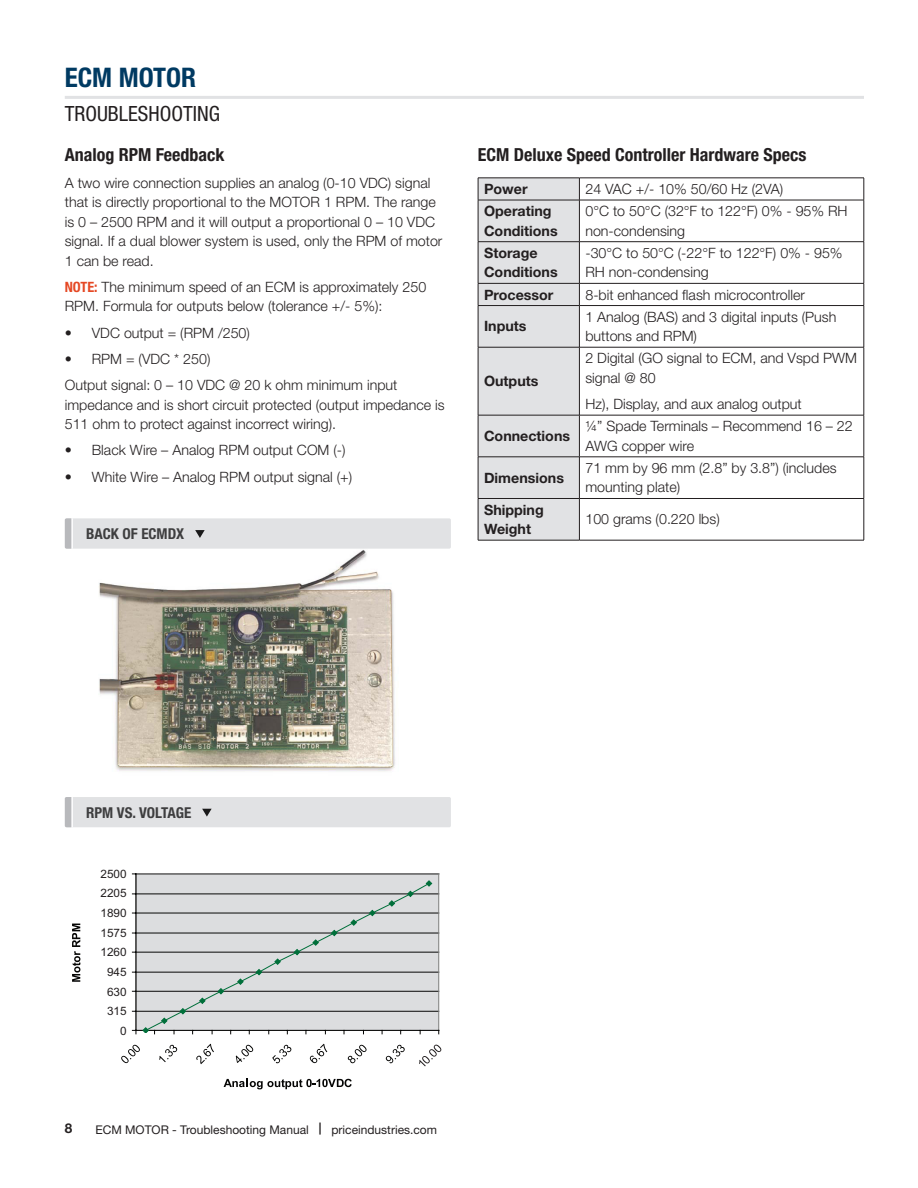
<style>
.page{position:relative;width:918px;height:1188px;background:#fff}
.page>*{position:absolute;margin:0;border:0;box-sizing:border-box;transform-origin:0 0}
.t1{font:700 condensed 27px "Helvetica Neue LT Std";color:#003a62}
.t2{font:condensed 21px "Helvetica Neue LT Std";color:#231f20}
.Title__1{font:700 condensed 18px "Helvetica Neue LT Std";color:#231f20}
.Image_Caption_Descri{font:700 condensed 15px "Helvetica Neue LT Std";color:#3e3e3f}
.Body{font:300 14.25px/19.5px "Helvetica Neue LT Std";color:#231f20}
.Body-2{font:700 14.25px/19.5px "Helvetica Neue LT Std";color:#231f20}
.t3{font:700 13.5px "Helvetica Neue LT Std";color:#231f20}
.t4{font:12px "Helvetica Neue LT Std";color:#231f20}
.t5{font:11.55px/19.6px "Arial";color:#231f20;text-align:right}
.s1{font-weight:700;font-stretch:condensed;color:#e54824}
.s2{font-weight:700}
</style>
<div class="page">
<hr style="left:65px;top:96px;width:799px;height:3px;background:#e1e2e4">
<svg style="left:864px;top:178px;width:1px;height:22px"></svg>
<hr style="left:864px;top:200px;width:1px;height:42px;background:#231f20">
<hr style="left:864px;top:242px;width:1px;height:41px;background:#231f20">
<svg style="left:864px;top:284px;width:1px;height:21px"></svg>
<hr style="left:864px;top:306px;width:1px;height:41px;background:#231f20">
<hr style="left:864px;top:347px;width:1px;height:68px;background:#231f20">
<hr style="left:864px;top:415px;width:1px;height:42px;background:#231f20">
<hr style="left:864px;top:457px;width:1px;height:41px;background:#231f20">
<hr style="left:864px;top:499px;width:1px;height:41px;background:#231f20">
<hr style="left:579px;top:178px;width:285px;height:1px;background:#231f20">
<hr style="left:579px;top:200px;width:285px;height:1px;background:#231f20">
<hr style="left:579px;top:241px;width:285px;height:1px;background:#231f20">
<hr style="left:579px;top:283px;width:285px;height:1px;background:#231f20">
<div style="left:478px;top:178px;width:102px;height:362px;background:#e1e2e4"></div>
<hr style="left:478px;top:305px;width:101px;height:1px;background:#231f20">
<hr style="left:478px;top:306px;width:1px;height:41px;background:#231f20">
<hr style="left:579px;top:305px;width:285px;height:1px;background:#231f20">
<hr style="left:579px;top:306px;width:1px;height:41px;background:#231f20">
<hr style="left:478px;top:347px;width:101px;height:1px;background:#231f20">
<hr style="left:478px;top:347px;width:1px;height:68px;background:#231f20">
<hr style="left:579px;top:347px;width:285px;height:1px;background:#231f20">
<hr style="left:579px;top:347px;width:1px;height:68px;background:#231f20">
<hr style="left:478px;top:415px;width:101px;height:1px;background:#231f20">
<hr style="left:478px;top:415px;width:1px;height:42px;background:#231f20">
<hr style="left:579px;top:415px;width:285px;height:1px;background:#231f20">
<hr style="left:579px;top:415px;width:1px;height:42px;background:#231f20">
<hr style="left:478px;top:457px;width:101px;height:1px;background:#231f20">
<hr style="left:478px;top:457px;width:1px;height:41px;background:#231f20">
<hr style="left:579px;top:457px;width:285px;height:1px;background:#231f20">
<hr style="left:579px;top:457px;width:1px;height:41px;background:#231f20">
<hr style="left:478px;top:498px;width:101px;height:1px;background:#231f20">
<hr style="left:478px;top:499px;width:1px;height:41px;background:#231f20">
<hr style="left:579px;top:498px;width:285px;height:1px;background:#231f20">
<hr style="left:579px;top:499px;width:1px;height:41px;background:#231f20">
<hr style="left:478px;top:540px;width:101px;height:1px;background:#231f20">
<hr style="left:579px;top:540px;width:285px;height:1px;background:#231f20">
<img style="left:99px;top:550px;width:296px;height:222px">
<div style="left:66px;top:518px;width:385px;height:31px;background:#e1e2e4;border-radius:2px"></div>
<svg style="left:195px;top:530px;width:10px;height:8px"></svg>
<hr style="left:71px;top:518px;width:2px;height:31px;background:#fff">
<svg style="left:65px;top:518px;width:6px;height:31px"></svg>
<div style="left:66px;top:797px;width:385px;height:30px;background:#e1e2e4;border-radius:2px"></div>
<svg style="left:202px;top:809px;width:10px;height:8px"></svg>
<hr style="left:71px;top:797px;width:2px;height:30px;background:#fff">
<svg style="left:65px;top:797px;width:6px;height:30px"></svg>
<hr style="left:136px;top:873px;width:303px;height:1px;background:#808180">
<svg style="left:132px;top:874px;width:307px;height:160px;background:#cdd0d1"></svg>
<svg style="left:121px;top:1045px;width:19px;height:18px"></svg>
<svg style="left:159px;top:1045px;width:18px;height:17px"></svg>
<svg style="left:196px;top:1044px;width:18px;height:20px"></svg>
<svg style="left:236px;top:1045px;width:17px;height:18px"></svg>
<svg style="left:272px;top:1045px;width:19px;height:18px"></svg>
<svg style="left:310px;top:1044px;width:17px;height:19px"></svg>
<svg style="left:348px;top:1045px;width:19px;height:18px"></svg>
<svg style="left:386px;top:1045px;width:19px;height:18px"></svg>
<svg style="left:419px;top:1045px;width:22px;height:21px"></svg>
<svg style="left:224px;top:1079px;width:128px;height:10px"></svg>
<svg style="left:72px;top:924px;width:8px;height:58px"></svg>
<h1 class="t1" style="left:65px;top:61px;width:89px">ECM Motor</h1>
<h2 class="t2" style="left:65px;top:102px;width:157px">TROUBLESHOOTING</h2>
<p class="Title__1" style="left:65px;top:144px;width:161px">Analog RPM Feedback</p>
<p class="Title__1" style="left:478px;top:144px;width:330px">ECM Deluxe Speed Controller Hardware Specs</p>
<p class="Body" style="left:65px;top:172px;width:379px">A two wire connection supplies an analog (0-10 VDC) signal that is directly proportional to the MOTOR 1 RPM. The range is 0 – 2500 RPM and it will output a proportional 0 – 10 VDC signal. If a dual blower system is used, only the RPM of motor 1 can be read.</p>
<p class="Body" style="left:65px;top:277px;width:363px"><span class="s1">NOTE:</span> The minimum speed of an ECM is approximately 250<br>RPM. Formula for outputs below (tolerance +/- 5%):</p>
<p class="Body" style="left:65px;top:322px;width:187px">• VDC output = (RPM /250)</p>
<p class="Body" style="left:65px;top:349px;width:147px">• RPM = (VDC * 250)</p>
<p class="Body" style="left:65px;top:375px;width:381px">Output signal: 0 – 10 VDC @ 20 k ohm minimum input impedance and is short circuit protected (output impedance is<br>511 ohm to protect against incorrect wiring).</p>
<p class="Body" style="left:65px;top:440px;width:282px">• Black Wire – Analog RPM output COM (-)</p>
<p class="Body" style="left:65px;top:466px;width:289px">• White Wire – Analog RPM output signal (+)</p>
<p class="Body-2" style="left:484px;top:179px;width:45px">Power</p>
<p class="Body" style="left:585px;top:179px;width:199px">24 VAC +/- 10% 50/60 Hz (2VA)</p>
<p class="Body-2" style="left:484px;top:201px;width:75px">Operating<br>Conditions</p>
<p class="Body" style="left:585px;top:201px;width:264px">0°C to 50°C (32°F to 122°F) 0% - 95% RH non-condensing</p>
<p class="Body-2" style="left:484px;top:243px;width:75px">Storage<br>Conditions</p>
<p class="Body" style="left:585px;top:243px;width:259px">-30°C to 50°C (-22°F to 122°F) 0% - 95%<br>RH non-condensing</p>
<p class="Body-2" style="left:484px;top:284px;width:71px">Processor</p>
<p class="Body" style="left:585px;top:284px;width:221px">8-bit enhanced flash microcontroller</p>
<p class="Body-2" style="left:484px;top:316px;width:44px">Inputs</p>
<p class="Body" style="left:585px;top:307px;width:253px">1 Analog (BAS) and 3 digital inputs (Push buttons and RPM)</p>
<p class="Body-2" style="left:484px;top:371px;width:56px">Outputs</p>
<p class="Body" style="left:585px;top:348px;width:273px">2 Digital (GO signal to ECM, and Vspd PWM signal @ 80</p>
<p class="Body" style="left:585px;top:394px;width:218px">Hz), Display, and aux analog output</p>
<p class="Body-2" style="left:484px;top:426px;width:88px">Connections</p>
<p class="Body" style="left:585px;top:416px;width:269px">¼” Spade Terminals – Recommend 16 – 22<br>AWG copper wire</p>
<p class="Body-2" style="left:484px;top:468px;width:81px">Dimensions</p>
<p class="Body" style="left:585px;top:458px;width:253px">71 mm by 96 mm (2.8” by 3.8”) (includes mounting plate)</p>
<p class="Body-2" style="left:484px;top:500px;width:61px">Shipping<br>Weight</p>
<p class="Body" style="left:585px;top:509px;width:136px">100 grams (0.220 lbs)</p>
<p class="Image_Caption_Descri" style="left:86px;top:525px;width:100px">BACK OF ECMDX</p>
<p class="Image_Caption_Descri" style="left:86px;top:804px;width:107px">RPM VS. VOLTAGE</p>
<p class="t5" style="left:101px;top:864px;width:28px">2500<br>2205<br>1890<br>1575<br>1260<br>945<br>630<br>315<br>0</p>
<p class="t3" style="left:65px;top:1120px;width:9px">8</p>
<p class="t4" style="left:95px;top:1122px;width:343px">ECM Motor - Troubleshooting Manual <span class="s2">|</span> priceindustries.com</p>
</div>
